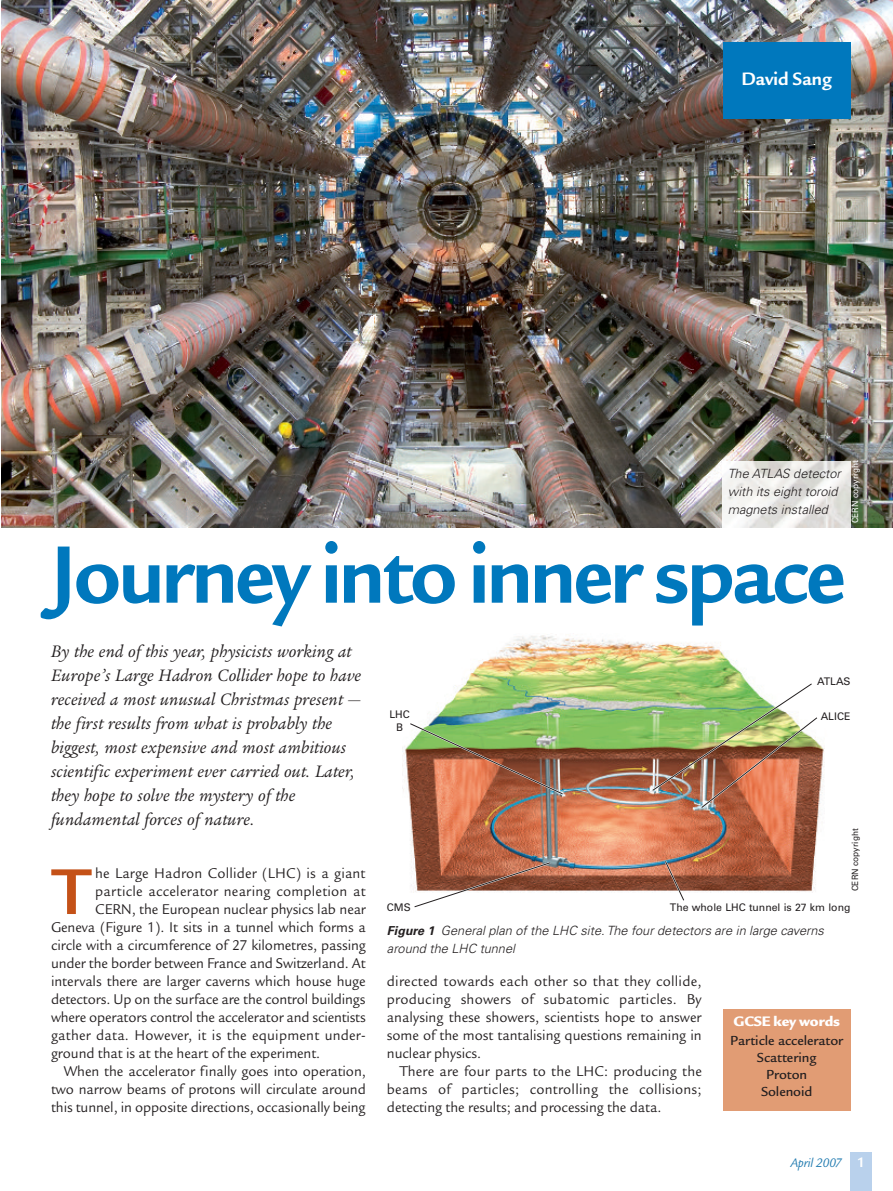
<style>
.page{position:relative;width:893px;height:1191px;background:#fff}
.page>*{position:absolute;margin:0;border:0;box-sizing:border-box;transform-origin:0 0}
.t1{font:700 88.5px "Legacy San ITC";letter-spacing:-.03em;color:#0078bd;scale:.96 1}
.t2{font:700 70.35px "Legacy San ITC";color:#c45117;scale:.9 1}
.t3{font:700 19.5px "Legacy San ITC";color:#fff}
.t4{font:italic 18px/24px "Legacy Ser ITC";letter-spacing:.01em;color:#231f20}
.t5{font:15.3px/18px "Legacy San ITC";letter-spacing:-.005em;color:#231f20;text-align:justify;scale:.95 1}
.t6{font:15.3px "Legacy San ITC";letter-spacing:.015em;color:#231f20;scale:.95 1}
.t7{font:15px "Legacy San ITC Ultr";letter-spacing:-.005em;color:#fff}
.t8{font:500 14.25px/17px "Legacy San ITC";letter-spacing:-.005em;color:#231f20;text-align:center}
.t9{font:italic 13.5px "Legacy San ITC";letter-spacing:-.005em;color:#217bb0;scale:.95 1}
.t10{font:italic 300 12.75px/18px "Univers";color:#231f20}
.t11{font:10.5px/12.6px "Univers";color:#231f20;text-align:center}
.t12{font:8.7px "Univers";letter-spacing:.005em;color:#fff;scale:.96 1}
.t13{font:8.7px "Univers";letter-spacing:.005em;color:#231f20;scale:.96 1}
.s1{font-weight:700;font-size:12.3px}
.s2{font-weight:700;font-style:normal;font-size:15px;color:#fff}
</style>
<div class="page">
<img style="left:1px;top:0;width:892px;height:527px">
<img style="left:723px;top:461px;width:127px;height:66px">
<div style="left:850px;top:1152px;width:22px;height:39px;background:#b9d1ec"></div>
<div style="left:723px;top:43px;width:127px;height:76px;background:#0078bd"></div>
<hr style="left:0;top:0;width:1px;height:1191px;background:#b9d1ec">
<img style="left:402px;top:635px;width:423px;height:258px">
<img style="left:408px;top:721px;width:157px;height:75px">
<svg style="left:412px;top:860px;width:140px;height:48px"></svg>
<svg style="left:663px;top:859px;width:23px;height:42px"></svg>
<img style="left:650px;top:681px;width:169px;height:129px">
<div style="left:723px;top:1008px;width:127px;height:102px;background:#e19c74"></div>
<p class="t3" style="left:741px;top:67px;width:92px">David Sang</p>
<p class="t10" style="left:728px;top:466px;width:114px">The ATLAS detector with its eight toroid magnets installed</p>
<p class="t12" style="left:852px;top:523px;width:67px;rotate:-90deg">CERN copyright</p>
<h1 class="t1" style="left:51px;top:520px;width:829px">Journey into inner space</h1>
<p class="t4" style="left:51px;top:639px;width:312px">By the end of this year, physicists working at Europe’s Large Hadron Collider hope to have received a most unusual Christmas present — the first results from what is probably the biggest, most expensive and most ambitious scientific experiment ever carried out. Later, they hope to solve the mystery of the fundamental forces of nature.</p>
<h2 class="t2" style="left:53px;top:848px;width:43px">T</h2>
<p class="t6" style="left:95px;top:863px;width:286px">he Large Hadron Collider (LHC) is a giant</p>
<p class="t6" style="left:95px;top:881px;width:286px">particle accelerator nearing completion at</p>
<p class="t5" style="left:95px;top:899px;width:286px">CERN, the European nuclear physics lab near</p>
<p class="t5" style="left:51px;top:917px;width:333px">Geneva (Figure 1). It sits in a tunnel which forms a</p>
<p class="t5" style="left:51px;top:935px;width:333px">circle with a circumference of 27 kilometres, passing</p>
<p class="t5" style="left:51px;top:953px;width:333px">under the border between France and Switzerland. At</p>
<p class="t5" style="left:51px;top:971px;width:333px">intervals there are larger caverns which house huge</p>
<p class="t5" style="left:51px;top:989px;width:332px">detectors. Up on the surface are the control buildings</p>
<p class="t5" style="left:51px;top:1007px;width:333px">where operators control the accelerator and scientists</p>
<p class="t6" style="left:51px;top:1025px;width:333px">gather data. However, it is the equipment under-</p>
<p class="t5" style="left:51px;top:1043px;width:285px">ground that is at the heart of the experiment.</p>
<p class="t5" style="left:64px;top:1061px;width:319px">When the accelerator finally goes into operation,</p>
<p class="t5" style="left:51px;top:1079px;width:333px">two narrow beams of protons will circulate around</p>
<p class="t5" style="left:51px;top:1097px;width:333px">this tunnel, in opposite directions, occasionally being</p>
<p class="t11" style="left:389px;top:709px;width:22px">LHC<br>B</p>
<p class="t11" style="left:817px;top:676px;width:35px">ATLAS</p>
<p class="t11" style="left:821px;top:711px;width:31px">ALICE</p>
<p class="t13" style="left:852px;top:891px;width:67px;rotate:-90deg">CERN copyright</p>
<p class="t11" style="left:387px;top:902px;width:25px">CMS</p>
<p class="t11" style="left:670px;top:902px;width:182px">The whole LHC tunnel is 27 km long</p>
<p class="t10" style="left:387px;top:923px;width:438px"><span class="s1">Figure 1</span> General plan of the LHC site. The four detectors are in large caverns around the LHC tunnel</p>
<p class="t5" style="left:387px;top:971px;width:333px">directed towards each other so that they collide, producing showers of subatomic particles. By analysing these showers, scientists hope to answer some of the most tantalising questions remaining in nuclear physics.</p>
<p class="t5" style="left:387px;top:1061px;width:333px;text-indent:13px">There are four parts to the LHC: producing the beams of particles; controlling the collisions; detecting the results; and processing the data.</p>
<p class="t7" style="left:733px;top:1012px;width:108px">GCSE key words</p>
<p class="t8" style="left:730px;top:1031px;width:114px">Particle accelerator<br>Scattering<br>Proton<br>Solenoid</p>
<p class="t9" style="left:790px;top:1154px;width:80px">April 2007 <span class="s2">1</span></p>
</div>
